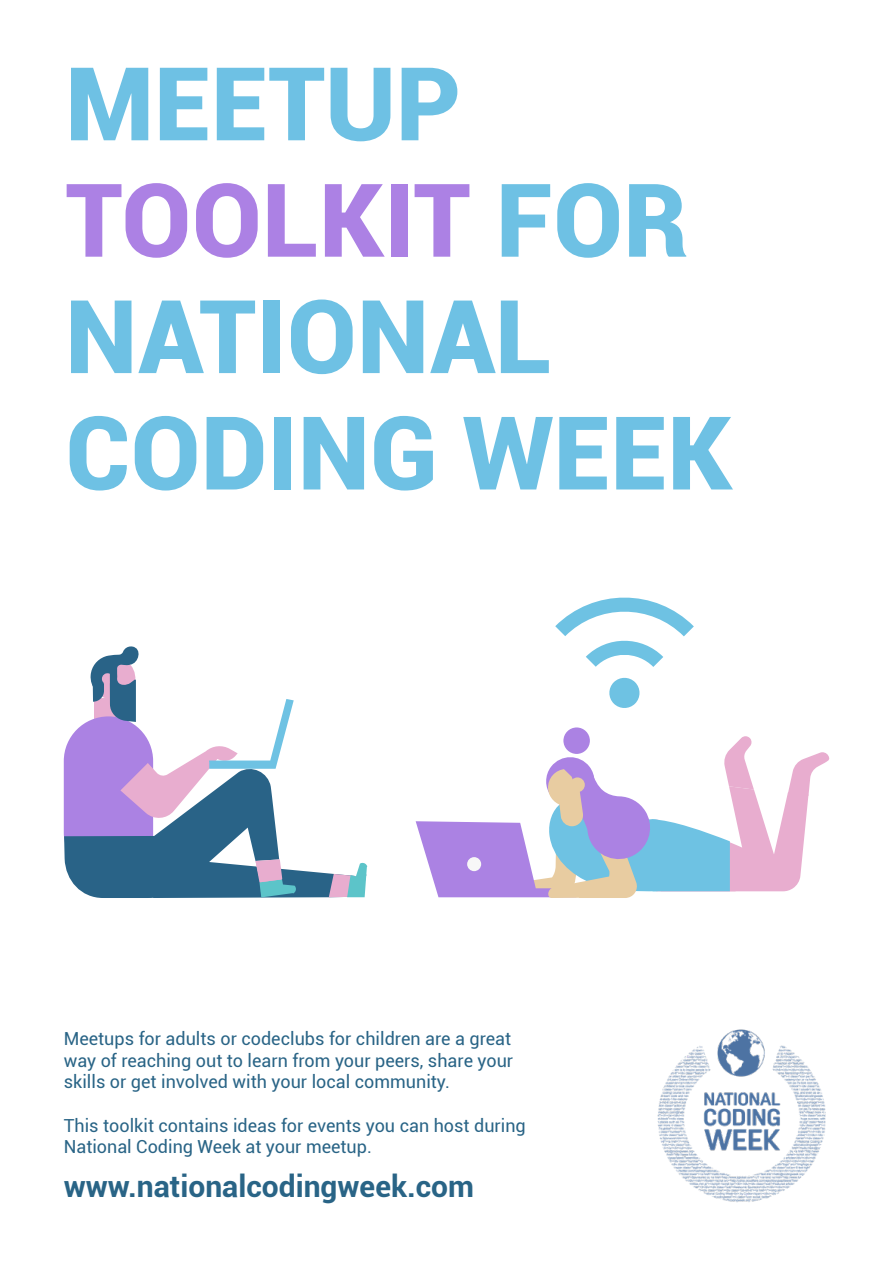
<style>
.page{position:relative;width:893px;height:1263px;background:#fff}
.page>*{position:absolute;margin:0;border:0;box-sizing:border-box;transform-origin:0 0}
.t1{font:900 102px/116.4px "Roboto";color:#6ec1e4}
.t2{font:700 30px "Roboto";color:#296486}
.t3{font:18px/21.6px "Roboto";color:#296486;text-align:justify}
.s1{color:#ac81e4}
</style>
<div class="page">
<img style="left:657px;top:1029px;width:169px;height:173px">
<svg style="left:555px;top:597px;width:139px;height:70px"></svg>
<svg style="left:609px;top:677px;width:31px;height:31px"></svg>
<div style="left:563px;top:727px;width:27px;height:27px;background:#ab82e3;border-radius:50%"></div>
<svg style="left:416px;top:736px;width:414px;height:162px"></svg>
<svg style="left:64px;top:646px;width:304px;height:252px"></svg>
<h1 class="t1" style="left:65px;top:42px;width:669px">MEETUP<br><span class="s1">TOOLKIT</span> FOR<br>NATIONAL<br>CODING WEEK</h1>
<p class="t3" style="left:64px;top:1027px;width:451px">Meetups for adults or codeclubs for children are a great way of reaching out to learn from your peers, share your skills or get involved with your local community.</p>
<p class="t3" style="left:64px;top:1113px;width:464px">This toolkit contains ideas for events you can host during<br>National Coding Week at your meetup.</p>
<h2 class="t2" style="left:64px;top:1165px;width:412px">www.nationalcodingweek.com</h2>
</div>
